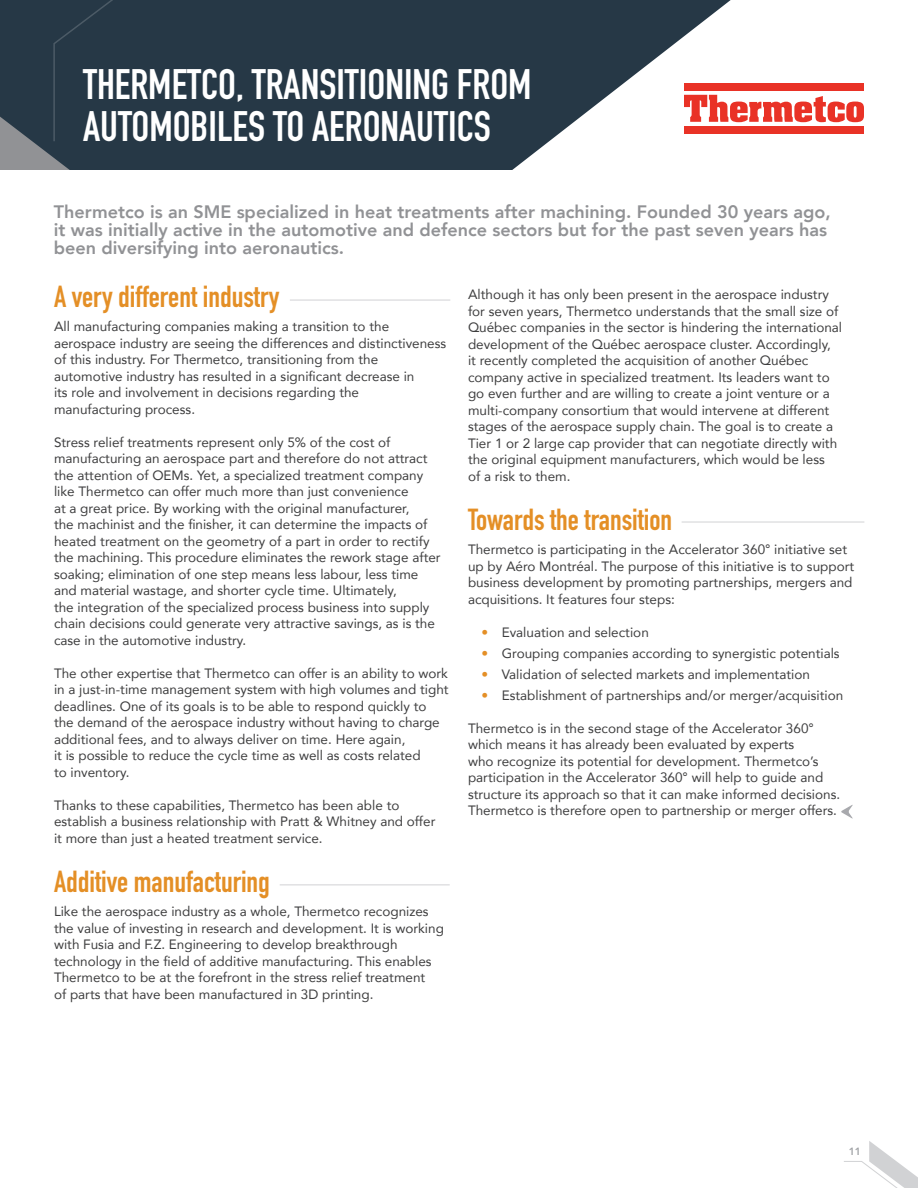
<style>
.page{position:relative;width:918px;height:1188px;background:#fff}
.page>*{position:absolute;margin:0;border:0;box-sizing:border-box;transform-origin:0 0}
.t1{font:700 42px "DIN Condensed";color:#fff}
.t2{font:700 30px "DIN Condensed";color:#e48f26}
.t3{font:800 18px/18px "Avenir";color:#919295}
.t4{font:13.5px/16.5px "Avenir";color:#3e3e3f}
.t5{font:800 10.5px "Avenir";color:#a1a3a6}
.s1{color:#e48f26}
</style>
<div class="page">
<svg style="left:844px;top:1141px;width:74px;height:47px"></svg>
<svg style="left:282px;top:0;width:449px;height:170px;fill:#263846"></svg>
<div style="left:0;top:0;width:282px;height:170px;background:#263846"></div>
<hr style="left:290px;top:300px;width:160px;height:1px;background:#d1d2d4">
<hr style="left:682px;top:522px;width:182px;height:1px;background:#d1d2d4">
<hr style="left:280px;top:885px;width:170px;height:1px;background:#d1d2d4">
<svg style="left:684px;top:95px;width:180px;height:27px"></svg>
<div style="left:684px;top:83px;width:180px;height:7px;background:#e93226"></div>
<div style="left:684px;top:127px;width:180px;height:7px;background:#e93226"></div>
<svg style="left:841px;top:805px;width:12px;height:14px"></svg>
<p class="t1" style="left:83px;top:56px;width:450px">THERMETCO, TRANSITIONING FROM</p>
<p class="t1" style="left:83px;top:98px;width:409px">AUTOMOBILES TO AERONAUTICS</p>
<p class="t3" style="left:54px;top:202px;width:778px">Thermetco is an SME specialized in heat treatments after machining. Founded 30 years ago, it was initially active in the automotive and defence sectors but for the past seven years has been diversifying into aeronautics.</p>
<p class="t2" style="left:54px;top:276px;width:227px">A very different industry</p>
<p class="t4" style="left:54px;top:318px;width:394px">All manufacturing companies making a transition to the aerospace industry are seeing the differences and distinctiveness of this industry. For Thermetco, transitioning from the automotive industry has resulted in a significant decrease in<br>its role and involvement in decisions regarding the manufacturing process.</p>
<p class="t4" style="left:54px;top:433px;width:388px">Stress relief treatments represent only 5% of the cost of manufacturing an aerospace part and therefore do not attract the attention of OEMs. Yet, a specialized treatment company like Thermetco can offer much more than just convenience<br>at a great price. By working with the original manufacturer,<br>the machinist and the finisher, it can determine the impacts of heated treatment on the geometry of a part in order to rectify the machining. This procedure eliminates the rework stage after soaking; elimination of one step means less labour, less time and material wastage, and shorter cycle time. Ultimately,<br>the integration of the specialized process business into supply chain decisions could generate very attractive savings, as is the case in the automotive industry.</p>
<p class="t4" style="left:54px;top:664px;width:396px">The other expertise that Thermetco can offer is an ability to work in a just-in-time management system with high volumes and tight deadlines. One of its goals is to be able to respond quickly to the demand of the aerospace industry without having to charge additional fees, and to always deliver on time. Here again,</p>
<p class="t4" style="left:54px;top:747px;width:368px">it is possible to reduce the cycle time as well as costs related to inventory.</p>
<p class="t4" style="left:54px;top:796px;width:383px">Thanks to these capabilities, Thermetco has been able to establish a business relationship with Pratt &amp; Whitney and offer it more than just a heated treatment service.</p>
<p class="t2" style="left:54px;top:861px;width:217px">Additive manufacturing</p>
<p class="t4" style="left:54px;top:903px;width:391px">Like the aerospace industry as a whole, Thermetco recognizes the value of investing in research and development. It is working with Fusia and F.Z. Engineering to develop breakthrough technology in the field of additive manufacturing. This enables Thermetco to be at the forefront in the stress relief treatment<br>of parts that have been manufactured in 3D printing.</p>
<p class="t4" style="left:468px;top:286px;width:376px">Although it has only been present in the aerospace industry for seven years, Thermetco understands that the small size of Québec companies in the sector is hindering the international development of the Québec aerospace cluster. Accordingly, it recently completed the acquisition of another Québec company active in specialized treatment. Its leaders want to go even further and are willing to create a joint venture or a multi-company consortium that would intervene at different stages of the aerospace supply chain. The goal is to create a Tier 1 or 2 large cap provider that can negotiate directly with the original equipment manufacturers, which would be less<br>of a risk to them.</p>
<p class="t2" style="left:468px;top:500px;width:206px">Towards the transition</p>
<p class="t4" style="left:468px;top:541px;width:388px">Thermetco is participating in the Accelerator 360° initiative set up by Aéro Montréal. The purpose of this initiative is to support business development by promoting partnerships, mergers and acquisitions. It features four steps:</p>
<p class="t4" style="left:482px;top:623px;width:169px"><span class="s1">•</span> Evaluation and selection</p>
<p class="t4" style="left:482px;top:644px;width:360px"><span class="s1">•</span> Grouping companies according to synergistic potentials</p>
<p class="t4" style="left:482px;top:665px;width:330px"><span class="s1">•</span> Validation of selected markets and implementation</p>
<p class="t4" style="left:482px;top:686px;width:363px"><span class="s1">•</span> Establishment of partnerships and/or merger/acquisition</p>
<p class="t4" style="left:468px;top:719px;width:374px">Thermetco is in the second stage of the Accelerator 360° which means it has already been evaluated by experts<br>who recognize its potential for development. Thermetco’s participation in the Accelerator 360° will help to guide and structure its approach so that it can make informed decisions.<br>Thermetco is therefore open to partnership or merger offers.</p>
<p class="t5" style="left:849px;top:1143px;width:14px">11</p>
</div>
